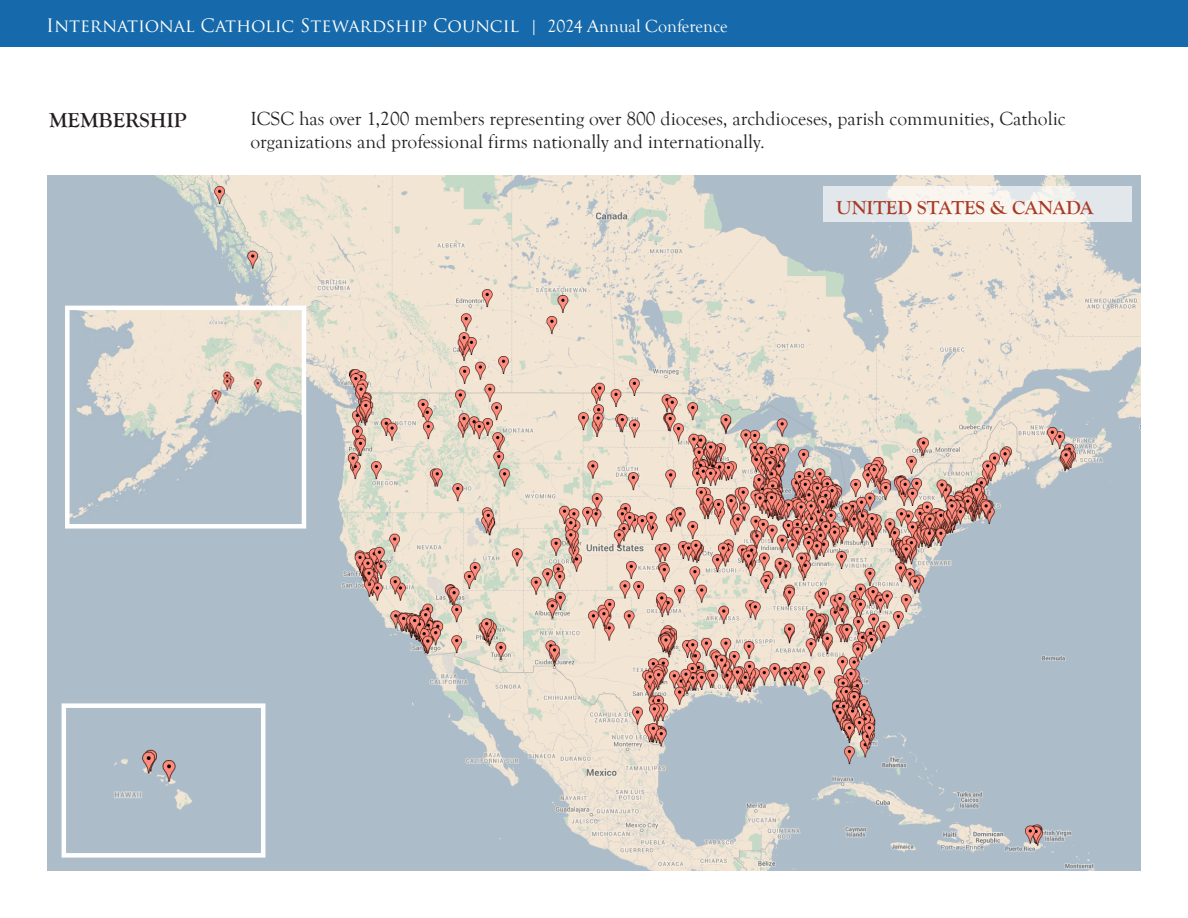
<style>
.page{position:relative;width:1188px;height:918px;background:#fff}
.page>*{position:absolute;margin:0;border:0;box-sizing:border-box;transform-origin:0 0}
.No_Spacing{font:700 21px "Goudy Old Style T";color:#231f20}
.No_Spacing-2{font:19.5px/22.5px "Goudy Old Style T";color:#231f20}
.No_Spacing-3{font:700 19.5px "Goudy Old Style T";color:#a93a24}
.t1{font:18px "Trajan Pro";color:#fff}
.s1{font-family:"Goudy Old Style T"}
</style>
<div class="page">
<div style="left:0;top:0;width:1188px;height:46px;background:#166aab"></div>
<img style="left:47px;top:176px;width:1094px;height:694px">
<div style="left:67px;top:708px;width:193px;height:145px;background:#acbcc9"></div>
<div style="left:62px;top:703px;width:203px;height:155px;border:4px solid #fff"></div>
<img style="left:70px;top:311px;width:231px;height:213px">
<div style="left:65px;top:306px;width:241px;height:223px;border:4px solid #fff"></div>
<svg style="left:824px;top:187px;width:308px;height:35px;fill:#f3f2ee"></svg>
<p class="t1" style="left:46px;top:14px;width:683px">International Catholic Stewardship Council <span class="s1">| 2024 Annual Conference</span></p>
<p class="No_Spacing" style="left:49px;top:108px;width:139px">MEMBERSHIP</p>
<p class="No_Spacing-2" style="left:250px;top:108px;width:817px">ICSC has over 1,200 members representing over 800 dioceses, archdioceses, parish communities, Catholic organizations and professional firms nationally and internationally.</p>
<p class="No_Spacing-3" style="left:836px;top:196px;width:259px">UNITED STATES &amp; CANADA</p>
</div>
